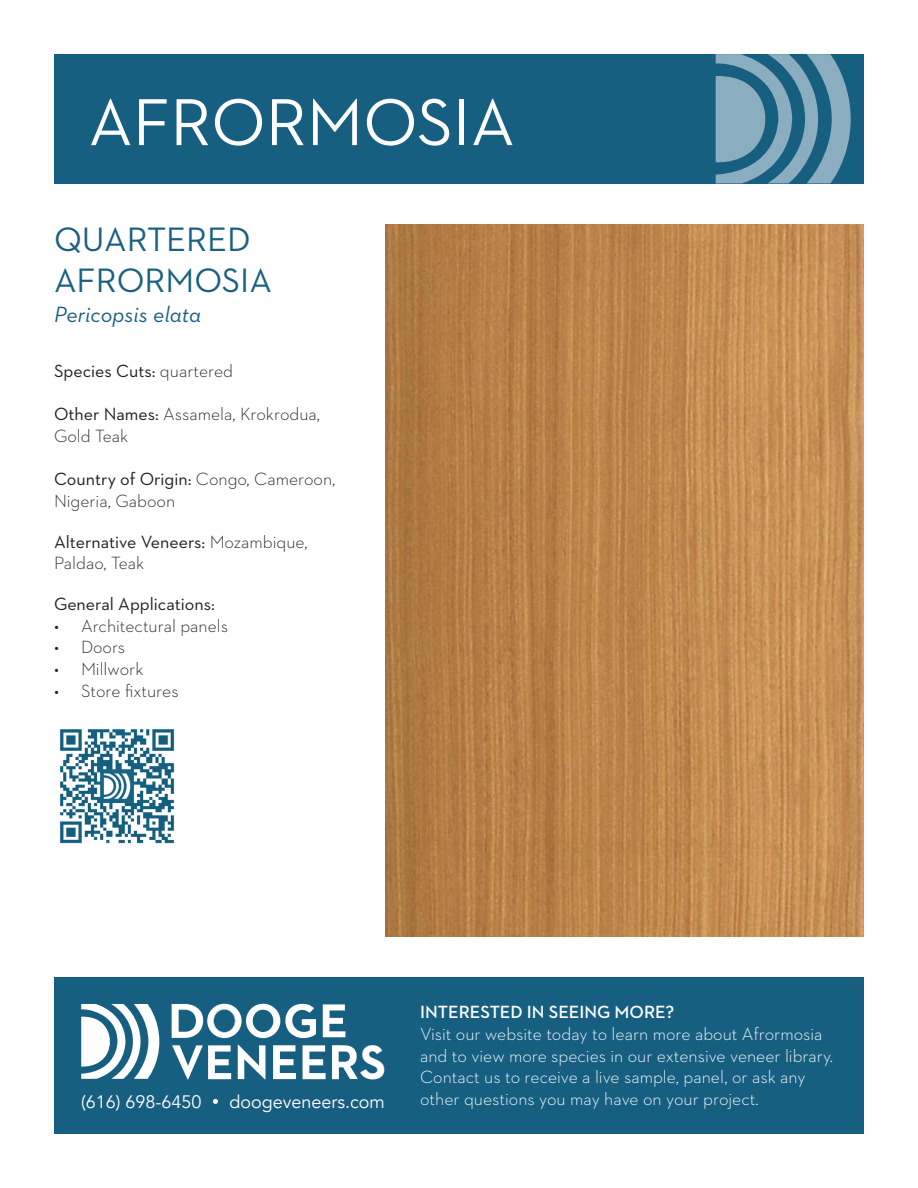
<style>
.page{position:relative;width:918px;height:1188px;background:#fff}
.page>*{position:absolute;margin:0;border:0;box-sizing:border-box;transform-origin:0 0}
.t1{font:67.5px "Neutraface 2 Text";color:#fff}
.t2{font:700 49.2px "Neutraface 2 Text";color:#fff}
.t3{font:34.5px/41.4px "Neutraface 2 Text";color:#1a6082}
.t4{font:italic 22.5px "Neutraface 2 Text";color:#1a6082}
.t5{font:300 18px/21.6px "Neutraface 2 Text";color:#fff}
.t6{font:300 18px/21.6px "Neutraface 2 Text";color:#231f20}
.t7{font:18px "Neutraface 2 Text";color:#231f20}
.t8{font:18px "Avenir";color:#fff}
.t9{font:600 18px "Neutraface 2 Text";color:#fff}
.s1{font-weight:300}
.s2{font-weight:400}
</style>
<div class="page">
<div style="left:54px;top:977px;width:810px;height:157px;background:#175f81"></div>
<svg style="left:81px;top:1004px;width:78px;height:75px"></svg>
<svg style="left:172px;top:1003px;width:144px;height:36px"></svg>
<svg style="left:323px;top:1004px;width:22px;height:33px"></svg>
<svg style="left:273px;top:1045px;width:23px;height:34px"></svg>
<svg style="left:303px;top:1045px;width:23px;height:34px"></svg>
<svg style="left:172px;top:1045px;width:59px;height:34px"></svg>
<svg style="left:238px;top:1045px;width:27px;height:34px"></svg>
<svg style="left:332px;top:1045px;width:26px;height:34px"></svg>
<img style="left:386px;top:224px;width:478px;height:713px">
<svg style="left:213px;top:1099px;width:5px;height:5px"></svg>
<div style="left:54px;top:54px;width:810px;height:130px;background:#175f81"></div>
<img style="left:60px;top:729px;width:115px;height:115px">
<svg style="left:716px;top:54px;width:135px;height:129px"></svg>
<p class="t1" style="left:89px;top:80px;width:428px">AFRORMOSIA</p>
<p class="t3" style="left:54px;top:218px;width:219px">QUARTERED<br>AFRORMOSIA</p>
<p class="t4" style="left:54px;top:301px;width:149px">Pericopsis elata</p>
<p class="t7" style="left:54px;top:360px;width:181px">Species Cuts: <span class="s1">quartered</span></p>
<p class="t6" style="left:54px;top:403px;width:268px"><span class="s2">Other Names:</span> Assamela, Krokrodua,<br>Gold Teak</p>
<p class="t6" style="left:54px;top:468px;width:283px"><span class="s2">Country of Origin:</span> Congo, Cameroon,<br>Nigeria, Gaboon</p>
<p class="t6" style="left:54px;top:530px;width:255px"><span class="s2">Alternative Veneers:</span> Mozambique,<br>Paldao, Teak</p>
<p class="t7" style="left:54px;top:593px;width:162px">General Applications:</p>
<p class="t6" style="left:54px;top:615px;width:176px">• Architectural panels</p>
<p class="t6" style="left:54px;top:636px;width:73px">• Doors</p>
<p class="t6" style="left:54px;top:658px;width:91px">• Millwork</p>
<p class="t6" style="left:54px;top:679px;width:126px">• Store fixtures</p>
<p class="t2" style="left:360px;top:1031px;width:28px">S</p>
<p class="t8" style="left:81px;top:1091px;width:122px">(616) 698-6450</p>
<p class="t8" style="left:230px;top:1091px;width:157px">doogeveneers.com</p>
<p class="t9" style="left:420px;top:1001px;width:256px">INTERESTED IN SEEING MORE?</p>
<p class="t5" style="left:420px;top:1023px;width:414px">Visit our website today to learn more about Afrormosia and to view more species in our extensive veneer library.<br>Contact us to receive a live sample, panel, or ask any other questions you may have on your project.</p>
</div>
